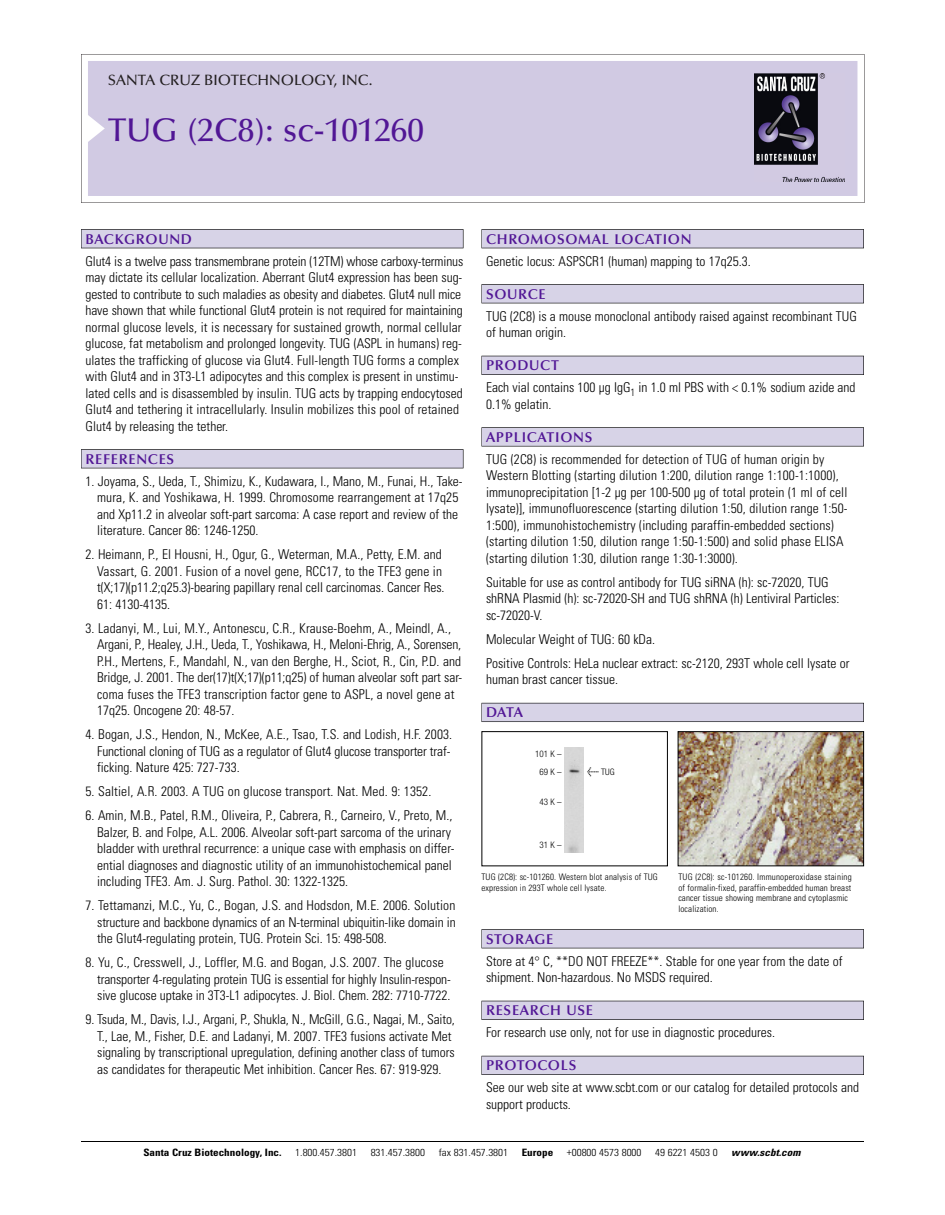
<style>
.page{position:relative;width:945px;height:1215px;background:#fff}
.page>*{position:absolute;margin:0;border:0;box-sizing:border-box;transform-origin:0 0}
.t1{font:500 33px "Optima";color:#511695}
.t2{font:500 15px "Optima";color:#231f20}
.t3{font:600 14.25px "Optima";letter-spacing:.05em;color:#511695}
.t4{font:300 condensed 13.5px/16.5px "Univers";color:#000}
.t5{font:300 condensed 10.2px "Univers";color:#000;scale:1.1 1}
.t6{font:700 condensed 10.2px "Univers";color:#000;scale:1.1 1}
.t7{font:italic 700 condensed 10.2px "Univers";letter-spacing:.005em;color:#000;scale:1.1 1}
.t8{font:300 condensed 9px/10.5px "Univers";letter-spacing:.015em;color:#000}
.t9{font:300 condensed 9px/18px "Helvetica Neue";color:#000;text-align:center}
.s1{font-family:"Meta Plus";font-weight:400;font-stretch:normal;font-size:10.5px}
</style>
<div class="page">
<svg style="left:81px;top:54px;width:783px;height:149px"></svg>
<div style="left:88px;top:61px;width:769px;height:135px;background:#d1cae3"></div>
<img style="left:755px;top:74px;width:90px;height:108px">
<div style="left:81px;top:229px;width:382px;height:19px;background:#525156"></div>
<div style="left:81px;top:230px;width:382px;height:18px;background:#d7d3e7"></div>
<div style="left:81px;top:449px;width:382px;height:19px;background:#525155"></div>
<div style="left:81px;top:450px;width:382px;height:18px;background:#d7d3e7"></div>
<div style="left:482px;top:229px;width:382px;height:19px;background:#525156"></div>
<div style="left:482px;top:230px;width:381px;height:18px;background:#d7d3e7"></div>
<div style="left:482px;top:284px;width:382px;height:19px;background:#525155"></div>
<div style="left:482px;top:285px;width:381px;height:18px;background:#d7d3e7"></div>
<div style="left:482px;top:356px;width:382px;height:19px;background:#525158"></div>
<div style="left:482px;top:356px;width:381px;height:18px;background:#d7d3e7"></div>
<div style="left:482px;top:427px;width:382px;height:19px;background:#575759"></div>
<div style="left:482px;top:428px;width:381px;height:18px;background:#d7d3e7"></div>
<div style="left:482px;top:703px;width:382px;height:19px;background:#5b5a62"></div>
<div style="left:482px;top:703px;width:381px;height:18px;background:#d7d3e7"></div>
<div style="left:482px;top:929px;width:382px;height:19px;background:#525155"></div>
<div style="left:482px;top:930px;width:381px;height:18px;background:#d7d3e7"></div>
<div style="left:482px;top:1001px;width:382px;height:19px;background:#525158"></div>
<div style="left:482px;top:1001px;width:381px;height:18px;background:#d7d3e7"></div>
<div style="left:482px;top:1056px;width:382px;height:19px;background:#54535a"></div>
<div style="left:482px;top:1056px;width:381px;height:18px;background:#d7d3e7"></div>
<hr style="left:81px;top:1141px;width:783px;height:1px;background:#000">
<div style="left:482px;top:731px;width:186px;height:135px;border:1px solid #000"></div>
<img style="left:680px;top:733px;width:182px;height:131px">
<div style="left:678px;top:731px;width:186px;height:135px;border:1px solid #000"></div>
<img style="left:565px;top:747px;width:19px;height:105px">
<p class="t2" style="left:108px;top:74px;width:266px">SANTA CRUZ BIOTECHNOLOGY, INC.</p>
<h1 class="t1" style="left:108px;top:117px;width:317px">TUG (2C8): sc-101260</h1>
<p class="t3" style="left:86px;top:233px;width:108px">BACKGROUND</p>
<p class="t4" style="left:86px;top:254px;width:379px">Glut4 is a twelve pass transmembrane protein (12TM) whose carboxy-terminus may dictate its cellular localization. Aberrant Glut4 expression has been sug&shy;gested to contribute to such maladies as obesity and diabetes. Glut4 null mice have shown that while functional Glut4 protein is not required for maintaining normal glucose levels, it is necessary for sustained growth, normal cellular glucose, fat metabolism and prolonged longevity. TUG (ASPL in humans) reg&shy;ulates the trafficking of glucose via Glut4. Full-length TUG forms a complex with Glut4 and in 3T3-L1 adipocytes and this complex is present in unstimu&shy;lated cells and is disassembled by insulin. TUG acts by trapping endocytosed Glut4 and tethering it intracellularly. Insulin mobilizes this pool of retained Glut4 by releasing the tether.</p>
<p class="t3" style="left:86px;top:453px;width:90px">REFERENCES</p>
<p class="t4" style="left:97px;top:474px;width:367px;text-indent:-12px">1. Joyama, S., Ueda, T., Shimizu, K., Kudawara, I., Mano, M., Funai, H., Take&shy;mura, K. and Yoshikawa, H. 1999. Chromosome rearrangement at 17q25 and Xp11.2 in alveolar soft-part sarcoma: A case report and review of the literature. Cancer 86: 1246-1250.</p>
<p class="t4" style="left:97px;top:547px;width:349px;text-indent:-12px">2. Heimann, P., El Housni, H., Ogur, G., Weterman, M.A., Petty, E.M. and Vassart, G. 2001. Fusion of a novel gene, RCC17, to the TFE3 gene in t(X;17)(p11.2;q25.3)-bearing papillary renal cell carcinomas. Cancer Res.<br>61: 4130-4135.</p>
<p class="t4" style="left:97px;top:621px;width:367px;text-indent:-12px">3. Ladanyi, M., Lui, M.Y., Antonescu, C.R., Krause-Boehm, A., Meindl, A., Argani, P., Healey, J.H., Ueda, T., Yoshikawa, H., Meloni-Ehrig, A., Sorensen, P.H., Mertens, F., Mandahl, N., van den Berghe, H., Sciot, R., Cin, P.D. and Bridge, J. 2001. The der(17)t(X;17)(p11;q25) of human alveolar soft part sar&shy;coma fuses the TFE3 transcription factor gene to ASPL, a novel gene at 17q25. Oncogene 20: 48-57.</p>
<p class="t4" style="left:97px;top:727px;width:357px;text-indent:-12px">4. Bogan, J.S., Hendon, N., McKee, A.E., Tsao, T.S. and Lodish, H.F. 2003.<br>Functional cloning of TUG as a regulator of Glut4 glucose transporter traf&shy;ficking. Nature 425: 727-733.</p>
<p class="t4" style="left:86px;top:784px;width:347px">5. Saltiel, A.R. 2003. A TUG on glucose transport. Nat. Med. 9: 1352.</p>
<p class="t4" style="left:97px;top:808px;width:359px;text-indent:-12px">6. Amin, M.B., Patel, R.M., Oliveira, P., Cabrera, R., Carneiro, V., Preto, M., Balzer, B. and Folpe, A.L. 2006. Alveolar soft-part sarcoma of the urinary bladder with urethral recurrence: a unique case with emphasis on differ&shy;ential diagnoses and diagnostic utility of an immunohistochemical panel including TFE3. Am. J. Surg. Pathol. 30: 1322-1325.</p>
<p class="t4" style="left:97px;top:898px;width:360px;text-align:justify;text-indent:-12px">7. Tettamanzi, M.C., Yu, C., Bogan, J.S. and Hodsdon, M.E. 2006. Solution structure and backbone dynamics of an N-terminal ubiquitin-like domain in the Glut4-regulating protein, TUG. Protein Sci. 15: 498-508.</p>
<p class="t4" style="left:97px;top:955px;width:355px;text-indent:-12px">8. Yu, C., Cresswell, J., Loffler, M.G. and Bogan, J.S. 2007. The glucose transporter 4-regulating protein TUG is essential for highly Insulin-respon&shy;sive glucose uptake in 3T3-L1 adipocytes. J. Biol. Chem. 282: 7710-7722.</p>
<p class="t4" style="left:97px;top:1012px;width:359px;text-indent:-12px">9. Tsuda, M., Davis, I.J., Argani, P., Shukla, N., McGill, G.G., Nagai, M., Saito, T., Lae, M., Fisher, D.E. and Ladanyi, M. 2007. TFE3 fusions activate Met signaling by transcriptional upregulation, defining another class of tumors as candidates for therapeutic Met inhibition. Cancer Res. 67: 919-929.</p>
<p class="t3" style="left:486px;top:233px;width:207px">CHROMOSOMAL LOCATION</p>
<p class="t4" style="left:486px;top:254px;width:266px">Genetic locus: ASPSCR1 (human) mapping to 17q25.3.</p>
<p class="t3" style="left:486px;top:288px;width:61px">SOURCE</p>
<p class="t4" style="left:486px;top:309px;width:372px">TUG (2C8) is a mouse monoclonal antibody raised against recombinant TUG of human origin.</p>
<p class="t3" style="left:486px;top:360px;width:74px">PRODUCT</p>
<p class="t4" style="left:486px;top:380px;width:371px">Each vial contains 100 µg IgG<sub>1</sub> in 1.0 ml PBS with &lt; 0.1% sodium azide and<br>0.1% gelatin.</p>
<p class="t3" style="left:486px;top:431px;width:108px">APPLICATIONS</p>
<p class="t4" style="left:486px;top:452px;width:363px">TUG (2C8) is recommended for detection of TUG of human origin by Western Blotting (starting dilution 1:200, dilution range 1:100-1:1000), immunoprecipitation [1-2 µg per 100-500 µg of total protein (1 ml of cell lysate)], immunofluorescence (starting dilution 1:50, dilution range 1:50- 1:500), immunohistochemistry (including paraffin-embedded sections) (starting dilution 1:50, dilution range 1:50-1:500) and solid phase ELISA (starting dilution 1:30, dilution range 1:30-1:3000).</p>
<p class="t4" style="left:486px;top:575px;width:355px">Suitable for use as control antibody for TUG siRNA (h): sc-72020, TUG shRNA Plasmid (h): sc-72020-SH and TUG shRNA (h) Lentiviral Particles: sc-72020-V.</p>
<p class="t4" style="left:486px;top:628px;width:365px;line-height:24px">Molecular Weight of TUG: 60 kDa.<br>Positive Controls: HeLa nuclear extract: sc-2120, 293T whole cell lysate or</p>
<p class="t4" style="left:486px;top:672px;width:134px">human brast cancer tissue.</p>
<p class="t3" style="left:486px;top:707px;width:39px">DATA</p>
<p class="t9" style="left:535px;top:745px;width:28px">101 K –<br>69K–</p>
<p class="t9" style="left:539px;top:794px;width:24px">43K–</p>
<p class="t9" style="left:539px;top:837px;width:24px">31K–</p>
<p class="t9" style="left:587px;top:763px;width:29px"><span class="s1">&lt;</span> TUG</p>
<p class="t8" style="left:481px;top:873px;width:178px">TUG (2C8): sc-101260. Western blot analysis of TUG expression in 293T whole cell lysate.</p>
<p class="t8" style="left:678px;top:873px;width:175px">TUG (2C8): sc-101260. Immunoperoxidase staining of formalin-fixed, paraffin-embedded human breast cancer tissue showing membrane and cytoplasmic localization.</p>
<p class="t3" style="left:486px;top:933px;width:69px">STORAGE</p>
<p class="t4" style="left:486px;top:954px;width:358px">Store at 4° C, **DO NOT FREEZE**. Stable for one year from the date of shipment. Non-hazardous. No MSDS required.</p>
<p class="t3" style="left:486px;top:1005px;width:109px">RESEARCH USE</p>
<p class="t4" style="left:486px;top:1025px;width:290px">For research use only, not for use in diagnostic procedures.</p>
<p class="t3" style="left:486px;top:1060px;width:92px">PROTOCOLS</p>
<p class="t4" style="left:486px;top:1080px;width:375px">See our web site at www.scbt.com or our catalog for detailed protocols and support products.</p>
<p class="t6" style="left:143px;top:1148px;width:127px">Santa Cruz Biotechnology, Inc.</p>
<p class="t5" style="left:295px;top:1148px;width:58px">1.800.457.3801</p>
<p class="t5" style="left:371px;top:1148px;width:51px">831.457.3800</p>
<p class="t5" style="left:439px;top:1148px;width:65px">fax 831.457.3801</p>
<p class="t6" style="left:522px;top:1148px;width:30px">Europe</p>
<p class="t5" style="left:567px;top:1148px;width:69px">+00800 4573 8000</p>
<p class="t5" style="left:655px;top:1148px;width:58px">49 6221 4503 0</p>
<p class="t7" style="left:731px;top:1148px;width:64px">www.scbt.com</p>
</div>
